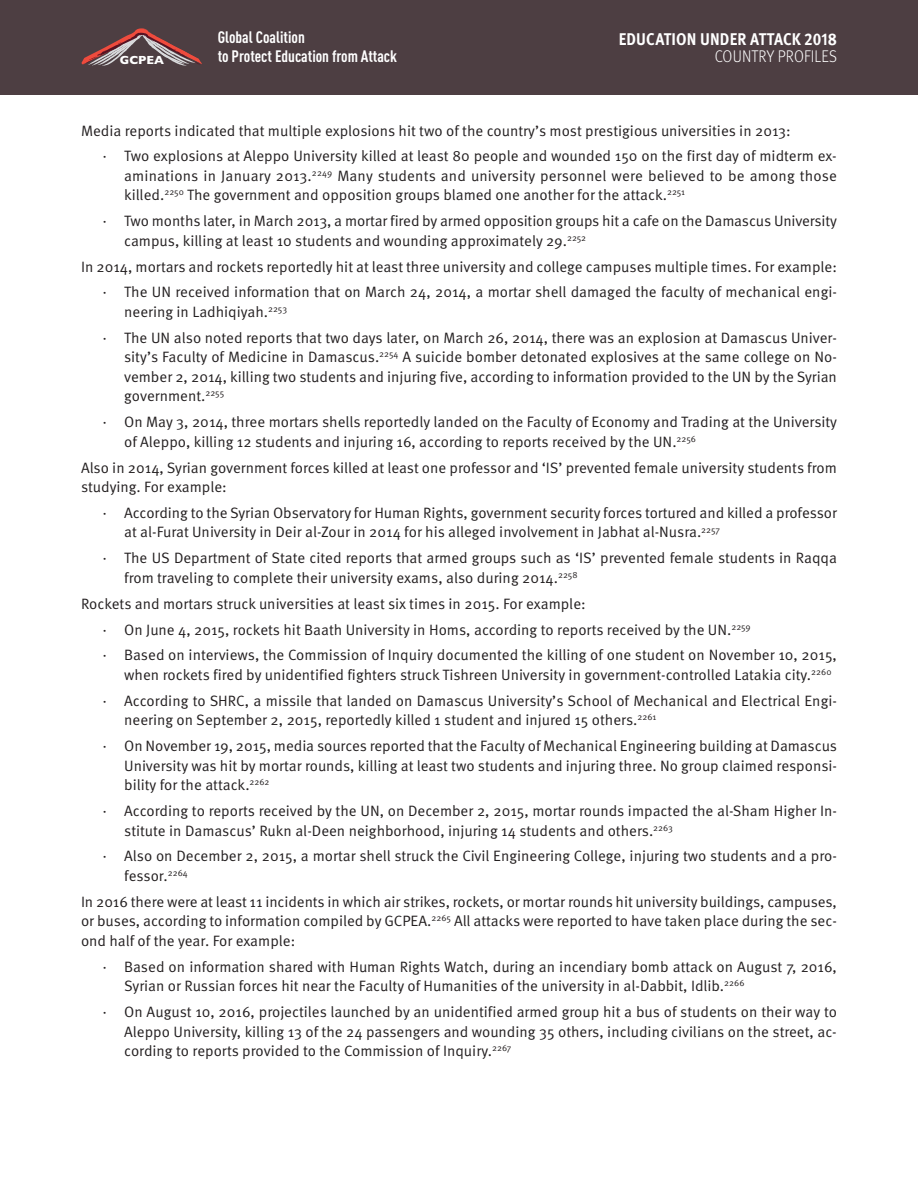
<style>
.page{position:relative;width:918px;height:1188px;background:#fff}
.page>*{position:absolute;margin:0;border:0;box-sizing:border-box;transform-origin:0 0}
.t1{font:700 16.95px "Meta Pro";letter-spacing:.01em;color:#fff;scale:.9 1}
.t2{font:300 16.95px "Meta Pro";letter-spacing:.01em;color:#fff;scale:.9 1}
.t3{font:700 16.35px/19.4px "DIN Cond";color:#fff}
.t4{font:15px/19.5px "Meta Pro Norm";color:#231f20}
.t5{font:700 11.85px "Gill Sans";color:#fff}
</style>
<div class="page">
<div style="left:0;top:0;width:918px;height:95px;background:#4d3e42"></div>
<svg style="left:81px;top:28px;width:121px;height:38px"></svg>
<p class="t3" style="left:218px;top:29px;width:181px">Global Coalition<br>to Protect Education from Attack</p>
<p class="t1" style="left:619px;top:33px;width:244px">EDUCATION UNDER ATTACK 2018</p>
<p class="t5" style="left:120px;top:53px;width:46px">GCPEA</p>
<p class="t2" style="left:715px;top:50px;width:137px">COUNTRY PROFILES</p>
<p class="t4" style="left:103px;top:119px;width:736px;line-height:25.8px;text-indent:-22px">Media reports indicated that multiple explosions hit two of the country’s most prestigious universities in 2013:<br>· Two explosions at Aleppo University killed at least 80 people and wounded 150 on the first day of midterm ex-</p>
<p class="t4" style="left:124px;top:167px;width:714px">aminations in January 2013.<sup>2249</sup> Many students and university personnel were believed to be among those killed.<sup>2250</sup> The government and opposition groups blamed one another for the attack.<sup>2251</sup></p>
<p class="t4" style="left:124px;top:212px;width:714px;text-indent:-22px">· Two months later, in March 2013, a mortar fired by armed opposition groups hit a cafe on the Damascus University campus, killing at least 10 students and wounding approximately 29.<sup>2252</sup></p>
<p class="t4" style="left:81px;top:255px;width:758px;line-height:25.8px;text-align:right">In 2014, mortars and rockets reportedly hit at least three university and college campuses multiple times. For example: · The UN received information that on March 24, 2014, a mortar shell damaged the faculty of mechanical engi-</p>
<p class="t4" style="left:103px;top:300px;width:736px;line-height:25.8px;text-indent:22px">neering in Ladhiqiyah.<sup>2253<br></sup>· The UN also noted reports that two days later, on March 26, 2014, there was an explosion at Damascus Univer-</p>
<p class="t4" style="left:124px;top:349px;width:714px;text-align:justify">sity’s Faculty of Medicine in Damascus.<sup>2254</sup> A suicide bomber detonated explosives at the same college on No&shy;vember 2, 2014, killing two students and injuring five, according to information provided to the UN by the Syrian government.<sup>2255</sup></p>
<p class="t4" style="left:124px;top:413px;width:714px;text-indent:-22px">· On May 3, 2014, three mortars shells reportedly landed on the Faculty of Economy and Trading at the University of Aleppo, killing 12 students and injuring 16, according to reports received by the UN.<sup>2256</sup></p>
<p class="t4" style="left:81px;top:459px;width:757px">Also in 2014, Syrian government forces killed at least one professor and ‘IS’ prevented female university students from studying. For example:</p>
<p class="t4" style="left:124px;top:504px;width:714px;text-indent:-22px">· According to the Syrian Observatory for Human Rights, government security forces tortured and killed a professor at al-Furat University in Deir al-Zour in 2014 for his alleged involvement in Jabhat al-Nusra.<sup>2257</sup></p>
<p class="t4" style="left:124px;top:550px;width:714px;text-indent:-22px">· The US Department of State cited reports that armed groups such as ‘IS’ prevented female students in Raqqa from traveling to complete their university exams, also during 2014.<sup>2258</sup></p>
<p class="t4" style="left:103px;top:592px;width:736px;line-height:25.8px;text-indent:-22px">Rockets and mortars struck universities at least six times in 2015. For example:<br>· On June 4, 2015, rockets hit Baath University in Homs, according to reports received by the UN.<sup>2259<br></sup>· Based on interviews, the Commission of Inquiry documented the killing of one student on November 10, 2015,</p>
<p class="t4" style="left:103px;top:663px;width:736px;line-height:25.8px;text-indent:22px">when rockets fired by unidentified fighters struck Tishreen University in government-controlled Latakia city.<sup>2260 </sup>· According to SHRC, a missile that landed on Damascus University’s School of Mechanical and Electrical Engi-</p>
<p class="t4" style="left:103px;top:708px;width:736px;line-height:25.8px;text-indent:22px">neering on September 2, 2015, reportedly killed 1 student and injured 15 others.<sup>2261<br></sup>· On November 19, 2015, media sources reported that the Faculty of Mechanical Engineering building at Damascus</p>
<p class="t4" style="left:124px;top:757px;width:714px">University was hit by mortar rounds, killing at least two students and injuring three. No group claimed responsi&shy;bility for the attack.<sup>2262</sup></p>
<p class="t4" style="left:124px;top:802px;width:714px;text-indent:-22px">· According to reports received by the UN, on December 2, 2015, mortar rounds impacted the al-Sham Higher In&shy;stitute in Damascus’ Rukn al-Deen neighborhood, injuring 14 students and others.<sup>2263</sup></p>
<p class="t4" style="left:124px;top:848px;width:714px;text-indent:-22px">· Also on December 2, 2015, a mortar shell struck the Civil Engineering College, injuring two students and a pro&shy;fessor.<sup>2264</sup></p>
<p class="t4" style="left:81px;top:893px;width:758px;text-align:justify">In 2016 there were at least 11 incidents in which air strikes, rockets, or mortar rounds hit university buildings, campuses, or buses, according to information compiled by GCPEA.<sup>2265</sup> All attacks were reported to have taken place during the sec&shy;ond half of the year. For example:</p>
<p class="t4" style="left:124px;top:958px;width:714px;text-indent:-22px">· Based on information shared with Human Rights Watch, during an incendiary bomb attack on August 7, 2016,<br>Syrian or Russian forces hit near the Faculty of Humanities of the university in al-Dabbit, Idlib.<sup>2266</sup></p>
<p class="t4" style="left:124px;top:1003px;width:714px;text-align:justify;text-indent:-22px">· On August 10, 2016, projectiles launched by an unidentified armed group hit a bus of students on their way to Aleppo University, killing 13 of the 24 passengers and wounding 35 others, including civilians on the street, ac&shy;cording to reports provided to the Commission of Inquiry.<sup>2267</sup></p>
</div>
